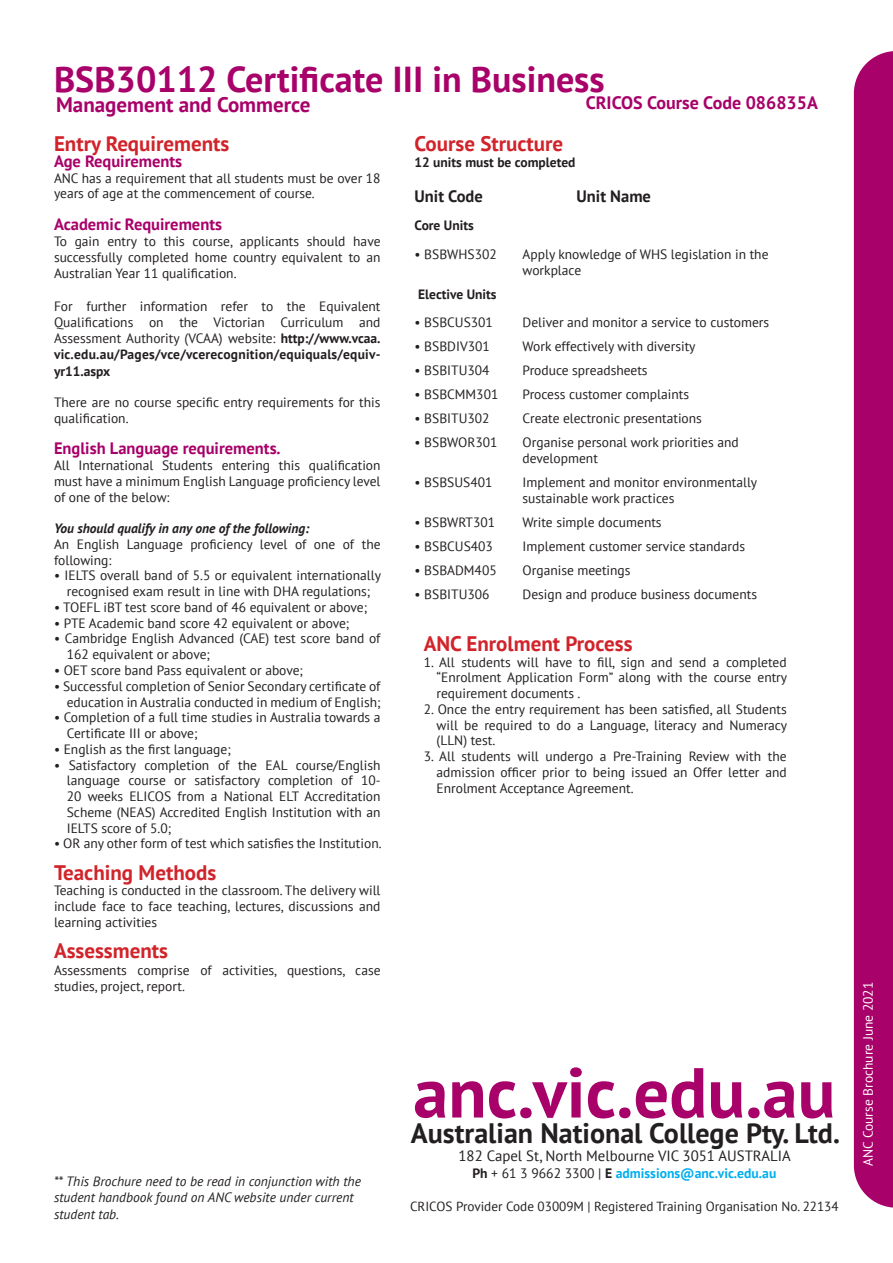
<style>
.page{position:relative;width:893px;height:1263px;background:#fff}
.page>*{position:absolute;margin:0;border:0;box-sizing:border-box;transform-origin:0 0}
.t1{font:700 70.5px "PT Sans";color:#a80169}
.t2{font:700 36px "PT Sans";color:#a80169}
.t3{font:700 28.05px "PT Sans";color:#231f20}
.t4{font:700 21px "PT Sans";color:#d1232a}
.t5{font:700 21px "PT Sans";color:#a80169}
.t6{font:700 18px "PT Sans";color:#a80169}
.t7{font:700 16.5px "PT Sans";color:#a80169}
.t8{font:700 16.5px "PT Sans";color:#231f20}
.t9{font:14.85px "PT Sans";color:#231f20}
.t10{font:700 13.65px "PT Sans";color:#00aeef}
.t11{font:13.5px/15.8px "PT Sans";color:#231f20}
.t12{font:italic 13.5px/16.2px "PT Sans";color:#231f20}
.t13{font:700 13.5px "PT Sans";color:#231f20}
.t14{font:italic 700 13.5px "PT Sans";color:#231f20}
.t15{font:13.5px "PT Sans";color:#fff}
.t16{font:13.2px "PT Sans";color:#231f20}
.s1{font-weight:700}
.s2{color:#231f20}
.s3{font-weight:400;color:#231f20}
</style>
<div class="page">
<div style="left:854px;top:51px;width:39px;height:1157px;background:#a80169"></div>
<h2 class="t2" style="left:54px;top:56px;width:552px">BSB30112 Certificate III in Business</h2>
<h3 class="t6" style="left:586px;top:91px;width:234px">CRICOS Course Code 086835A</h3>
<h3 class="t5" style="left:56px;top:91px;width:256px">Management and Commerce</h3>
<h3 class="t4" style="left:54px;top:130px;width:177px">Entry Requirements</h3>
<p class="t7" style="left:54px;top:150px;width:130px">Age Requirements</p>
<p class="t11" style="left:54px;top:170px;width:328px">ANC has a requirement that all students must be over 18 years of age at the commencement of course.</p>
<p class="t7" style="left:54px;top:213px;width:170px">Academic Requirements</p>
<p class="t11" style="left:54px;top:233px;width:328px;line-height:16.2px;text-align:justify">To gain entry to this course, applicants should have successfully completed home country equivalent to an Australian Year 11 qualification.</p>
<p class="t11" style="left:54px;top:298px;width:328px;line-height:16.2px;text-align:justify">For further information refer to the Equivalent Qualifications on the Victorian Curriculum and Assessment Authority (VCAA) website: <span class="s1">http://www.vcaa. vic.edu.au/Pages/vce/vcerecognition/equiquals/equiv&shy;yr11.aspx</span></p>
<p class="t11" style="left:54px;top:394px;width:328px">There are no course specific entry requirements for this qualification.</p>
<p class="t7" style="left:54px;top:438px;width:228px">English Language requirements.</p>
<p class="t11" style="left:54px;top:457px;width:328px;text-align:justify">All International Students entering this qualification must have a minimum English Language proficiency level of one of the below:</p>
<p class="t14" style="left:54px;top:520px;width:257px">You should qualify in any one of the following:</p>
<p class="t11" style="left:54px;top:536px;width:328px">An English Language proficiency level of one of the following:</p>
<p class="t11" style="left:54px;top:567px;width:329px;text-align:center">• IELTS overall band of 5.5 or equivalent internationally recognised exam result in line with DHA regulations;</p>
<p class="t11" style="left:54px;top:599px;width:315px">• TOEFL iBT test score band of 46 equivalent or above;</p>
<p class="t11" style="left:54px;top:615px;width:297px">• PTE Academic band score 42 equivalent or above;</p>
<p class="t11" style="left:67px;top:630px;width:315px;text-indent:-13px">• Cambridge English Advanced (CAE) test score band of<br>162 equivalent or above;</p>
<p class="t11" style="left:54px;top:662px;width:251px">• OET score band Pass equivalent or above;</p>
<p class="t11" style="left:54px;top:678px;width:328px;text-align:right">• Successful completion of Senior Secondary certificate of education in Australia conducted in medium of English;</p>
<p class="t11" style="left:67px;top:709px;width:315px;text-indent:-13px">• Completion of a full time studies in Australia towards a<br>Certificate III or above;</p>
<p class="t11" style="left:54px;top:741px;width:178px">• English as the first language;</p>
<p class="t11" style="left:67px;top:757px;width:315px;text-align:justify;text-indent:-13px">• Satisfactory completion of the EAL course/English language course or satisfactory completion of 10- 20 weeks ELICOS from a National ELT Accreditation Scheme (NEAS) Accredited English Institution with an IELTS score of 5.0;</p>
<p class="t11" style="left:54px;top:835px;width:329px">• OR any other form of test which satisfies the Institution.</p>
<h3 class="t4" style="left:54px;top:858px;width:164px">Teaching Methods</h3>
<p class="t11" style="left:54px;top:882px;width:328px;text-align:justify">Teaching is conducted in the classroom. The delivery will include face to face teaching, lectures, discussions and learning activities</p>
<h3 class="t4" style="left:54px;top:937px;width:116px">Assessments</h3>
<p class="t11" style="left:54px;top:961px;width:328px;line-height:16.2px">Assessments comprise of activities, questions, case studies, project, report.</p>
<p class="t12" style="left:54px;top:1173px;width:308px">** This Brochure need to be read in conjunction with the student handbook found on ANC website under current student tab.</p>
<h3 class="t4" style="left:415px;top:130px;width:150px">Course Structure</h3>
<p class="t13" style="left:415px;top:154px;width:162px">12 units must be completed</p>
<p class="t8" style="left:415px;top:185px;width:70px">Unit Code</p>
<p class="t8" style="left:577px;top:185px;width:76px">Unit Name</p>
<p class="t13" style="left:415px;top:217px;width:61px">Core Units</p>
<p class="t11" style="left:415px;top:246px;width:84px">• BSBWHS302</p>
<p class="t11" style="left:523px;top:245px;width:247px;line-height:16.2px">Apply knowledge of WHS legislation in the workplace</p>
<p class="t13" style="left:418px;top:285px;width:80px">Elective Units</p>
<p class="t11" style="left:415px;top:314px;width:80px">• BSBCUS301</p>
<p class="t11" style="left:523px;top:314px;width:248px">Deliver and monitor a service to customers</p>
<p class="t11" style="left:415px;top:338px;width:77px">• BSBDIV301</p>
<p class="t11" style="left:523px;top:338px;width:174px">Work effectively with diversity</p>
<p class="t11" style="left:415px;top:362px;width:76px">• BSBITU304</p>
<p class="t11" style="left:523px;top:362px;width:126px">Produce spreadsheets</p>
<p class="t11" style="left:415px;top:386px;width:85px">• BSBCMM301</p>
<p class="t11" style="left:523px;top:386px;width:168px">Process customer complaints</p>
<p class="t11" style="left:415px;top:410px;width:76px">• BSBITU302</p>
<p class="t11" style="left:523px;top:410px;width:181px">Create electronic presentations</p>
<p class="t11" style="left:415px;top:434px;width:84px">• BSBWOR301</p>
<p class="t11" style="left:523px;top:434px;width:218px;line-height:16.2px">Organise personal work priorities and development</p>
<p class="t11" style="left:415px;top:474px;width:79px">• BSBSUS401</p>
<p class="t11" style="left:523px;top:474px;width:236px;line-height:16.2px">Implement and monitor environmentally sustainable work practices</p>
<p class="t11" style="left:415px;top:514px;width:82px">• BSBWRT301</p>
<p class="t11" style="left:523px;top:514px;width:141px">Write simple documents</p>
<p class="t11" style="left:415px;top:538px;width:80px">• BSBCUS403</p>
<p class="t11" style="left:523px;top:538px;width:224px">Implement customer service standards</p>
<p class="t11" style="left:415px;top:562px;width:84px">• BSBADM405</p>
<p class="t11" style="left:523px;top:562px;width:109px">Organise meetings</p>
<p class="t11" style="left:415px;top:586px;width:76px">• BSBITU306</p>
<p class="t11" style="left:523px;top:586px;width:236px">Design and produce business documents</p>
<h3 class="t4" style="left:424px;top:629px;width:210px">ANC Enrolment Process</h3>
<p class="t11" style="left:437px;top:653px;width:352px;text-align:justify;text-indent:-13px">1. All students will have to fill, sign and send a completed “Enrolment Application Form” along with the course entry requirement documents .</p>
<p class="t11" style="left:437px;top:701px;width:352px;text-align:justify;text-indent:-13px">2. Once the entry requirement has been satisfied, all Students will be required to do a Language, literacy and Numeracy (LLN) test.</p>
<p class="t11" style="left:437px;top:748px;width:352px;text-align:justify;text-indent:-13px">3. All students will undergo a Pre-Training Review with the admission officer prior to being issued an Offer letter and Enrolment Acceptance Agreement.</p>
<h1 class="t1" style="left:413px;top:1046px;width:424px">anc.vic.edu.au</h1>
<h3 class="t3" style="left:411px;top:1115px;width:431px">Australian National College Pty. Ltd.</h3>
<p class="t9" style="left:459px;top:1146px;width:334px">182 Capel St, North Melbourne VIC 3051 AUSTRALIA</p>
<p class="t10" style="left:472px;top:1164px;width:306px"><span class="s2">Ph</span> <span class="s3">+ 61 3 9662 3300 |</span> <span class="s2">E</span> admissions@anc.vic.edu.au</p>
<p class="t16" style="left:410px;top:1198px;width:430px">CRICOS Provider Code 03009M | Registered Training Organisation No. 22134</p>
<p class="t15" style="left:859px;top:1166px;width:186px;rotate:-90deg">ANC Course Brochure June 2021</p>
</div>
